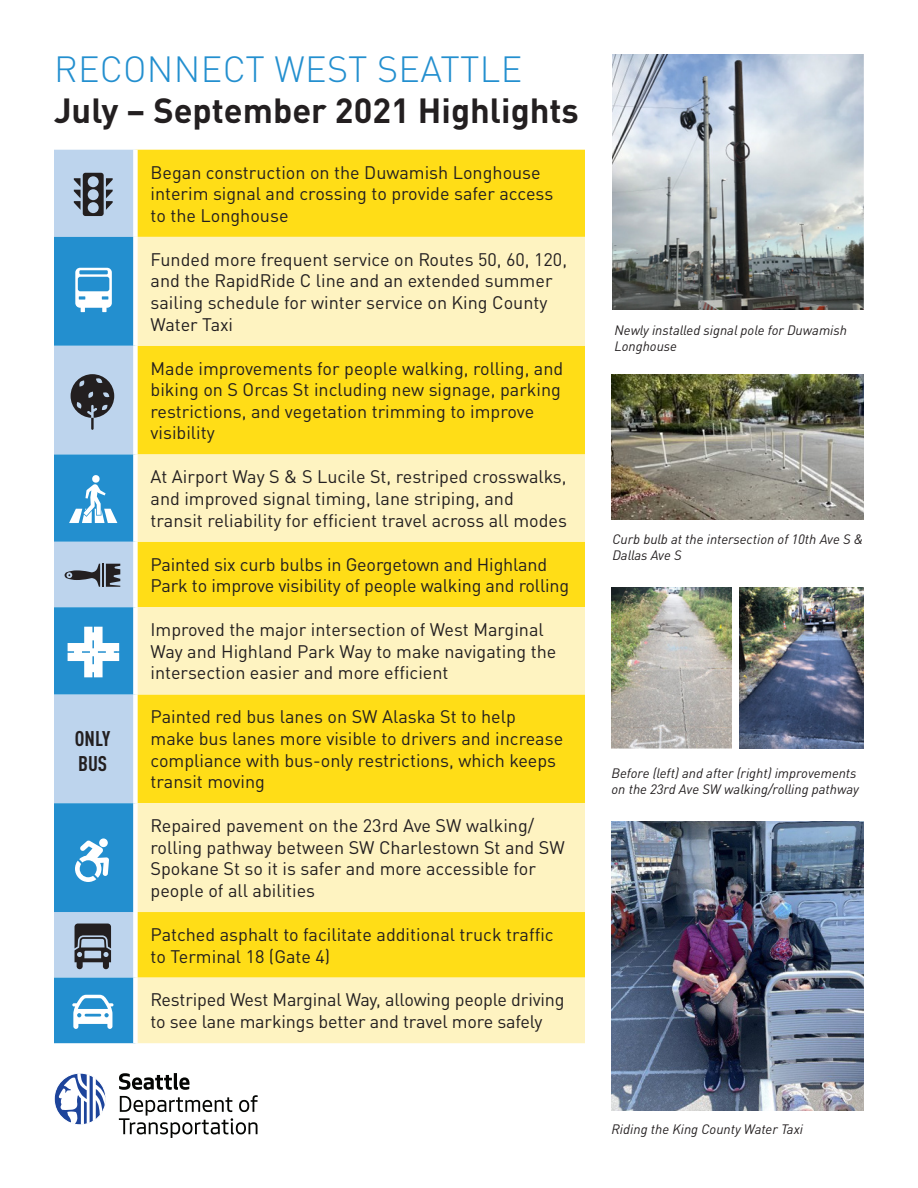
<style>
.page{position:relative;width:918px;height:1188px;background:#fff}
.page>*{position:absolute;margin:0;border:0;box-sizing:border-box;transform-origin:0 0}
.t1{font:300 36px "DIN Pro";letter-spacing:.01em;color:#238fcf}
.t2{font:700 34.5px "DIN Pro";color:#231f20}
.t3{font:700 condensed 21px/25.2px "DIN Pro";color:#231f20}
.t4{font:18px/21.6px "DIN Pro";color:#231f20}
.t5{font:italic 13.5px/16.2px "DIN Pro";color:#231f20}
</style>
<div class="page">
<svg style="left:119px;top:1073px;width:139px;height:65px"></svg>
<svg style="left:54px;top:1073px;width:52px;height:52px"></svg>
<svg style="left:59px;top:1073px;width:47px;height:52px"></svg>
<div style="left:54px;top:150px;width:79px;height:87px;background:#bdd4ed"></div>
<div style="left:138px;top:150px;width:447px;height:87px;background:#ffdd17"></div>
<svg style="left:54px;top:237px;width:79px;height:806px;background:#69aedc"></svg>
<svg style="left:138px;top:237px;width:447px;height:806px;background:#fee977"></svg>
<svg style="left:75px;top:268px;width:37px;height:44px"></svg>
<svg style="left:65px;top:564px;width:35px;height:23px"></svg>
<hr style="left:102px;top:564px;width:2px;height:23px;background:#231f20">
<svg style="left:106px;top:564px;width:14px;height:23px"></svg>
<div style="left:83px;top:173px;width:21px;height:43px;background:#231f20;border-radius:3px"></div>
<div style="left:88px;top:176px;width:11px;height:11px;background:#bdd4ed;border-radius:50%"></div>
<div style="left:88px;top:189px;width:11px;height:11px;background:#bdd4ed;border-radius:50%"></div>
<div style="left:88px;top:202px;width:11px;height:11px;background:#bdd4ed;border-radius:50%"></div>
<svg style="left:74px;top:178px;width:7px;height:32px"></svg>
<svg style="left:106px;top:178px;width:7px;height:32px"></svg>
<svg style="left:75px;top:924px;width:36px;height:45px;background:#5d646e"></svg>
<svg style="left:99px;top:838px;width:9px;height:9px"></svg>
<svg style="left:75px;top:840px;width:34px;height:42px"></svg>
<img style="left:612px;top:55px;width:252px;height:254px">
<img style="left:612px;top:375px;width:252px;height:144px">
<img style="left:611px;top:587px;width:120px;height:162px">
<img style="left:739px;top:587px;width:124px;height:162px">
<img style="left:612px;top:821px;width:252px;height:290px">
<svg style="left:72px;top:995px;width:42px;height:34px"></svg>
<svg style="left:66px;top:624px;width:56px;height:56px"></svg>
<svg style="left:71px;top:374px;width:43px;height:56px;background:#676f7a"></svg>
<svg style="left:69px;top:475px;width:48px;height:48px"></svg>
<p class="t1" style="left:54px;top:41px;width:470px">RECONNECT WEST SEATTLE</p>
<p class="t2" style="left:54px;top:82px;width:526px">July – September 2021 Highlights</p>
<p class="t4" style="left:151px;top:160px;width:404px">Began construction on the Duwamish Longhouse interim signal and crossing to provide safer access to the Longhouse</p>
<p class="t4" style="left:151px;top:247px;width:418px">Funded more frequent service on Routes 50, 60, 120, and the RapidRide C line and an extended summer sailing schedule for winter service on King County Water Taxi</p>
<p class="t4" style="left:151px;top:355px;width:414px">Made improvements for people walking, rolling, and biking on S Orcas St including new signage, parking restrictions, and vegetation trimming to improve visibility</p>
<p class="t4" style="left:151px;top:464px;width:418px">At Airport Way S &amp; S Lucile St, restriped crosswalks, and improved signal timing, lane striping, and transit reliability for efficient travel across all modes</p>
<p class="t4" style="left:151px;top:551px;width:420px">Painted six curb bulbs in Georgetown and Highland<br>Park to improve visibility of people walking and rolling</p>
<p class="t4" style="left:151px;top:617px;width:407px">Improved the major intersection of West Marginal<br>Way and Highland Park Way to make navigating the intersection easier and more efficient</p>
<p class="t4" style="left:151px;top:704px;width:414px">Painted red bus lanes on SW Alaska St to help make bus lanes more visible to drivers and increase compliance with bus-only restrictions, which keeps transit moving</p>
<p class="t4" style="left:151px;top:813px;width:416px">Repaired pavement on the 23rd Ave SW walking/ rolling pathway between SW Charlestown St and SW Spokane St so it is safer and more accessible for people of all abilities</p>
<p class="t4" style="left:151px;top:922px;width:405px">Patched asphalt to facilitate additional truck traffic to Terminal 18 (Gate 4)</p>
<p class="t4" style="left:151px;top:987px;width:416px">Restriped West Marginal Way, allowing people driving to see lane markings better and travel more safely</p>
<p class="t3" style="left:75px;top:724px;width:37px">ONLY<br>BUS</p>
<p class="t5" style="left:615px;top:321px;width:234px">Newly installed signal pole for Duwamish<br>Longhouse</p>
<p class="t5" style="left:612px;top:530px;width:253px">Curb bulb at the intersection of 10th Ave S &amp;<br>Dallas Ave S</p>
<p class="t5" style="left:612px;top:763px;width:249px">Before (left) and after (right) improvements on the 23rd Ave SW walking/rolling pathway</p>
<p class="t5" style="left:612px;top:1120px;width:193px">Riding the King County Water Taxi</p>
</div>
